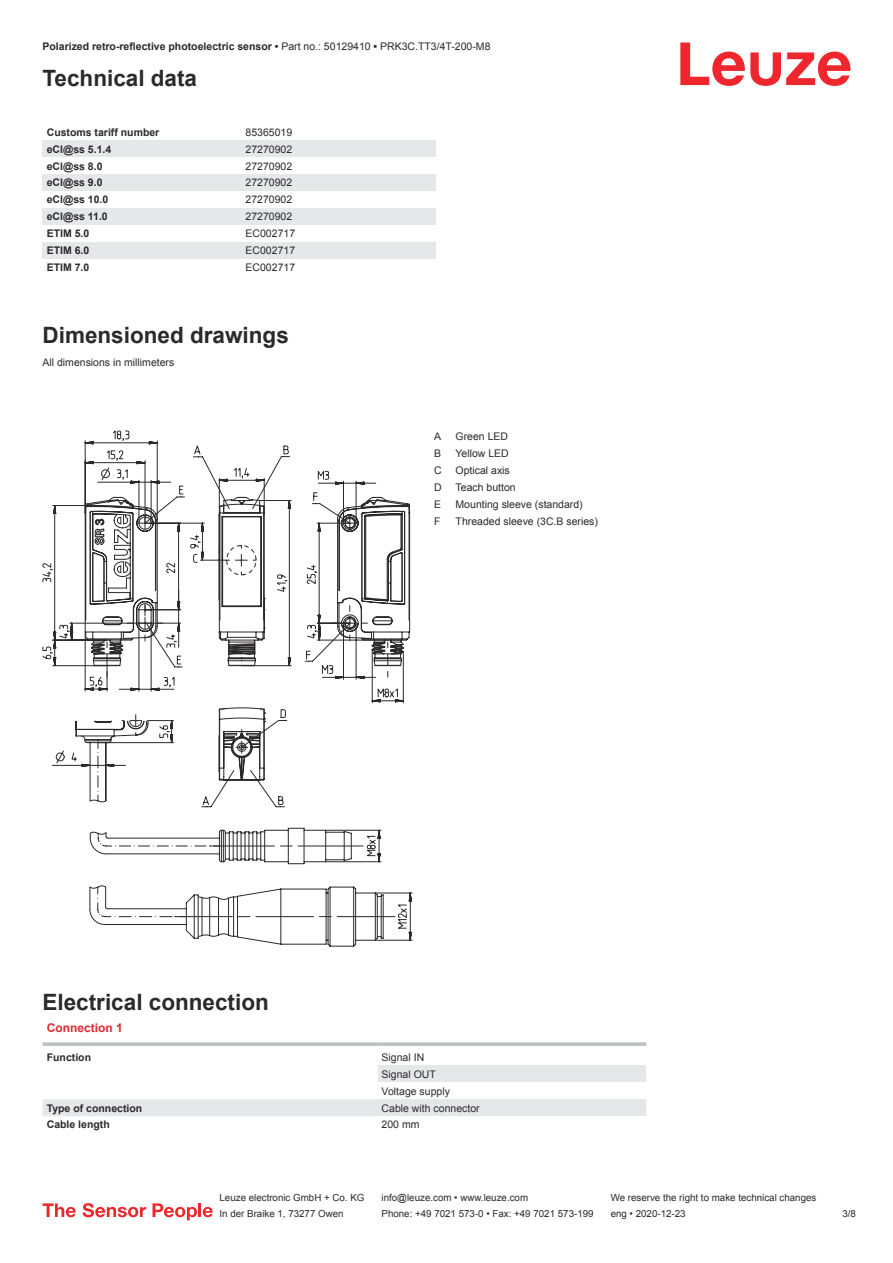
<style>
.page{position:relative;width:893px;height:1263px;background:#fff}
.page>*{position:absolute;margin:0;border:0;box-sizing:border-box;transform-origin:0 0}
.t1{font:700 22.5px "Arial";color:#2b292a}
.t2{font:700 12px "Arial";color:#db2a30}
.t3{font:10.5px/17px "Arial";color:#2b292a}
.t4{font:700 10.5px "Arial";color:#2b292a}
.t5{font:9.75px "Arial";color:#2b292a}
.s1{font-weight:400}
</style>
<div class="page">
<svg style="left:680px;top:43px;width:170px;height:43px"></svg>
<div style="left:43px;top:140px;width:199px;height:17px;background:#e6e7e9"></div>
<div style="left:242px;top:140px;width:194px;height:17px;background:#e6e7e9"></div>
<div style="left:43px;top:174px;width:199px;height:17px;background:#e6e7e9"></div>
<div style="left:242px;top:174px;width:194px;height:17px;background:#e6e7e9"></div>
<div style="left:43px;top:208px;width:199px;height:17px;background:#e6e7e9"></div>
<div style="left:242px;top:208px;width:194px;height:17px;background:#e6e7e9"></div>
<div style="left:43px;top:242px;width:199px;height:17px;background:#e6e7e9"></div>
<div style="left:242px;top:242px;width:194px;height:17px;background:#e6e7e9"></div>
<svg style="left:43px;top:1042px;width:335px;height:4px"></svg>
<svg style="left:378px;top:1042px;width:268px;height:4px"></svg>
<div style="left:43px;top:1099px;width:335px;height:17px;background:#e6e7e9"></div>
<div style="left:378px;top:1065px;width:268px;height:17px;background:#e6e7e9"></div>
<div style="left:378px;top:1099px;width:268px;height:17px;background:#e6e7e9"></div>
<svg style="left:43px;top:1203px;width:33px;height:14px"></svg>
<svg style="left:83px;top:1203px;width:63px;height:14px"></svg>
<svg style="left:153px;top:1203px;width:44px;height:17px"></svg>
<hr style="left:198px;top:1203px;width:3px;height:14px;background:#ed272d">
<svg style="left:203px;top:1207px;width:10px;height:10px"></svg>
<svg style="left:91px;top:510px;width:322px;height:431px"></svg>
<svg style="left:52px;top:703px;width:304px;height:214px"></svg>
<svg style="left:43px;top:431px;width:367px;height:272px"></svg>
<svg style="left:97px;top:467px;width:292px;height:299px"></svg>
<p class="t4" style="left:43px;top:43px;width:449px">Polarized retro-reflective photoelectric sensor • <span class="s1">Part no.: 50129410</span> • <span class="s1">PRK3C.TT3/4T-200-M8</span></p>
<h1 class="t1" style="left:43px;top:70px;width:156px">Technical data</h1>
<p class="t4" style="left:47px;top:128px;width:114px">Customs tariff number</p>
<p class="t3" style="left:246px;top:125px;width:48px">85365019</p>
<p class="t4" style="left:47px;top:145px;width:66px">eCl@ss 5.1.4</p>
<p class="t3" style="left:246px;top:141px;width:48px">27270902</p>
<p class="t4" style="left:47px;top:162px;width:57px">eCl@ss 8.0</p>
<p class="t3" style="left:246px;top:158px;width:48px">27270902</p>
<p class="t4" style="left:47px;top:179px;width:57px">eCl@ss 9.0</p>
<p class="t3" style="left:246px;top:175px;width:48px">27270902</p>
<p class="t4" style="left:47px;top:196px;width:63px">eCl@ss 10.0</p>
<p class="t3" style="left:246px;top:192px;width:48px">27270902</p>
<p class="t4" style="left:47px;top:213px;width:63px">eCl@ss 11.0</p>
<p class="t3" style="left:246px;top:209px;width:48px">27270902</p>
<p class="t4" style="left:47px;top:230px;width:44px">ETIM 5.0</p>
<p class="t3" style="left:246px;top:226px;width:51px">EC002717</p>
<p class="t4" style="left:47px;top:246px;width:44px">ETIM 6.0</p>
<p class="t3" style="left:246px;top:243px;width:51px">EC002717</p>
<p class="t4" style="left:47px;top:263px;width:44px">ETIM 7.0</p>
<p class="t3" style="left:246px;top:260px;width:51px">EC002717</p>
<h1 class="t1" style="left:43px;top:327px;width:248px">Dimensioned drawings</h1>
<p class="t3" style="left:43px;top:354px;width:133px">All dimensions in millimeters</p>
<p class="t3" style="left:434px;top:429px;width:9px">A</p>
<p class="t3" style="left:456px;top:429px;width:54px">Green LED</p>
<p class="t3" style="left:434px;top:446px;width:9px">B</p>
<p class="t3" style="left:456px;top:446px;width:55px">Yellow LED</p>
<p class="t3" style="left:434px;top:463px;width:9px">C</p>
<p class="t3" style="left:456px;top:463px;width:56px">Optical axis</p>
<p class="t3" style="left:434px;top:480px;width:9px">D</p>
<p class="t3" style="left:456px;top:480px;width:62px">Teach button</p>
<p class="t3" style="left:434px;top:497px;width:9px">E</p>
<p class="t3" style="left:456px;top:497px;width:129px">Mounting sleeve (standard)</p>
<p class="t3" style="left:434px;top:514px;width:8px">F</p>
<p class="t3" style="left:456px;top:514px;width:144px">Threaded sleeve (3C.B series)</p>
<h1 class="t1" style="left:43px;top:993px;width:228px">Electrical connection</h1>
<p class="t2" style="left:47px;top:1023px;width:78px">Connection 1</p>
<p class="t4" style="left:47px;top:1053px;width:46px">Function</p>
<p class="t3" style="left:382px;top:1050px;width:70px">Signal IN<br>Signal OUT<br>Voltage supply</p>
<p class="t4" style="left:47px;top:1104px;width:97px">Type of connection</p>
<p class="t3" style="left:382px;top:1100px;width:100px">Cable with connector</p>
<p class="t4" style="left:47px;top:1121px;width:65px">Cable length</p>
<p class="t3" style="left:382px;top:1117px;width:39px">200 mm</p>
<p class="t5" style="left:220px;top:1194px;width:146px">Leuze electronic GmbH + Co. KG</p>
<p class="t5" style="left:381px;top:1194px;width:148px">info@leuze.com • www.leuze.com</p>
<p class="t5" style="left:611px;top:1194px;width:207px">We reserve the right to make technical changes</p>
<p class="t5" style="left:220px;top:1210px;width:126px">In der Braike 1, 73277 Owen</p>
<p class="t5" style="left:381px;top:1210px;width:214px">Phone: +49 7021 573-0 • Fax: +49 7021 573-199</p>
<p class="t5" style="left:611px;top:1210px;width:76px">eng • 2020-12-23</p>
<p class="t5" style="left:842px;top:1210px;width:15px">3 /8</p>
</div>
